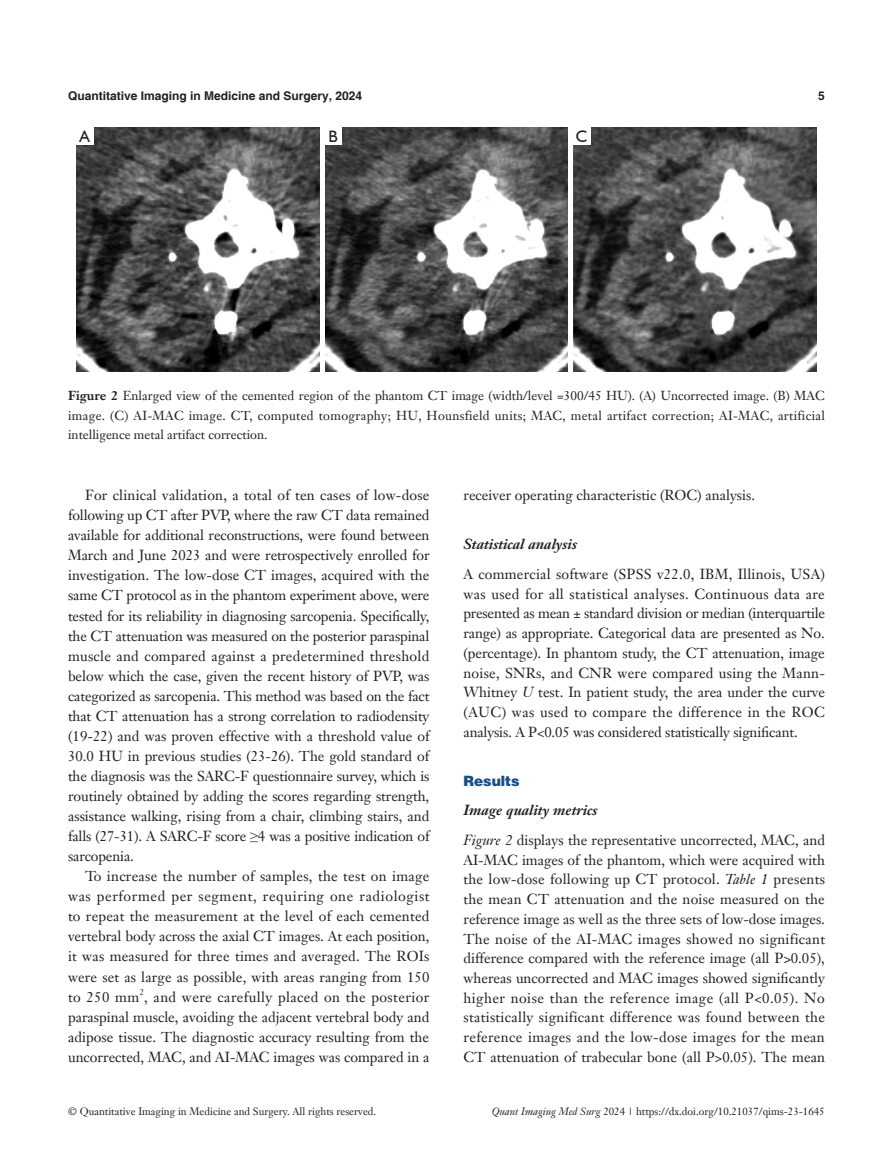
<style>
.page{position:relative;width:893px;height:1170px;background:#fff}
.page>*{position:absolute;margin:0;border:0;box-sizing:border-box;transform-origin:0 0}
.t1{font:16.5px "Humanist 521 BT";color:#231f20}
.t2{font:14.25px/20.1px "Janson Text LT";color:#231f20;text-align:justify}
._2ji-6_5{font:italic 700 14.25px "Janson Text LT";color:#231f20}
._1ji-6_5{font:900 14.25px "Helvetica";color:#1c5085}
.C-tuzhu{font:12.75px/19.5px "Janson Text LT";color:#231f20;text-align:justify}
.t3{font:700 12px "Helvetica";color:#231f20}
.t4{font:10.5px "Janson Text LT";color:#231f20}
.t5{font:8.25px "Janson Text LT";color:#231f20}
.s1{font-weight:700}
.s2{font-family:"Times New Roman"}
.s3{font-style:italic}
</style>
<div class="page">
<img style="left:76px;top:128px;width:741px;height:244px">
<div style="left:76px;top:128px;width:17px;height:17px;background:#fff"></div>
<div style="left:325px;top:128px;width:17px;height:17px;background:#fff"></div>
<div style="left:573px;top:128px;width:17px;height:17px;background:#fff"></div>
<div style="left:320px;top:128px;width:5px;height:244px;background:#fff"></div>
<hr style="left:569px;top:128px;width:4px;height:244px;background:#fff">
<p class="t3" style="left:68px;top:88px;width:296px">Quantitative Imaging in Medicine and Surgery, 2024</p>
<p class="t3" style="left:818px;top:88px;width:8px">5</p>
<p class="t1" style="left:79px;top:126px;width:12px">A</p>
<p class="t1" style="left:328px;top:126px;width:11px">B</p>
<p class="t1" style="left:576px;top:126px;width:13px">C</p>
<p class="C-tuzhu" style="left:68px;top:386px;width:759px"><span class="s1">Figure 2</span> Enlarged view of the cemented region of the phantom CT image (width/level =300/45 HU). (A) Uncorrected image. (B) MAC image. (C) AI-MAC image. CT, computed tomography; HU, Hounsfield units; MAC, metal artifact correction; AI-MAC, artificial intelligence metal artifact correction.</p>
<p class="t2" style="left:68px;top:485px;width:363px;text-indent:17px">For clinical validation, a total of ten cases of low-dose following up CT after PVP, where the raw CT data remained available for additional reconstructions, were found between March and June 2023 and were retrospectively enrolled for investigation. The low-dose CT images, acquired with the same CT protocol as in the phantom experiment above, were tested for its reliability in diagnosing sarcopenia. Specifically, the CT attenuation was measured on the posterior paraspinal muscle and compared against a predetermined threshold below which the case, given the recent history of PVP, was categorized as sarcopenia. This method was based on the fact that CT attenuation has a strong correlation to radiodensity (19-22) and was proven effective with a threshold value of 30.0 HU in previous studies (23-26). The gold standard of the diagnosis was the SARC-F questionnaire survey, which is routinely obtained by adding the scores regarding strength, assistance walking, rising from a chair, climbing stairs, and falls (27-31). A SARC-F score <span class="s2">≥</span>4 was a positive indication of sarcopenia.</p>
<p class="t2" style="left:68px;top:866px;width:363px;text-indent:17px">To increase the number of samples, the test on image was performed per segment, requiring one radiologist to repeat the measurement at the level of each cemented vertebral body across the axial CT images. At each position, it was measured for three times and averaged. The ROIs were set as large as possible, with areas ranging from 150 to 250 mm , and were carefully placed on the posterior</p>
<p class="t5" style="left:140px;top:986px;width:6px">2</p>
<p class="t2" style="left:68px;top:1006px;width:363px">paraspinal muscle, avoiding the adjacent vertebral body and adipose tissue. The diagnostic accuracy resulting from the uncorrected, MAC, and AI-MAC images was compared in a</p>
<p class="t2" style="left:463px;top:485px;width:293px">receiver operating characteristic (ROC) analysis.</p>
<p class="_2ji-6_5" style="left:463px;top:535px;width:115px">Statistical analysis</p>
<p class="t2" style="left:463px;top:564px;width:363px;line-height:19.6px">A commercial software (SPSS v22.0, IBM, Illinois, USA) was used for all statistical analyses. Continuous data are presented as mean ± standard division or median (interquartile range) as appropriate. Categorical data are presented as No. (percentage). In phantom study, the CT attenuation, image noise, SNRs, and CNR were compared using the Mann-Whitney <span class="s3">U</span> test. In patient study, the area under the curve (AUC) was used to compare the difference in the ROC analysis. A P&lt;0.05 was considered statistically significant.</p>
<p class="_1ji-6_5" style="left:463px;top:771px;width:58px">Results</p>
<p class="_2ji-6_5" style="left:463px;top:801px;width:136px">Image quality metrics</p>
<p class="t2" style="left:463px;top:830px;width:363px;line-height:19.6px"><span class="s3">Figure 2</span> displays the representative uncorrected, MAC, and AI-MAC images of the phantom, which were acquired with the low-dose following up CT protocol. <span class="s3">Table 1</span> presents the mean CT attenuation and the noise measured on the reference image as well as the three sets of low-dose images.<br>The noise of the AI-MAC images showed no significant difference compared with the reference image (all P<span class="s3">&gt;</span>0.05), whereas uncorrected and MAC images showed significantly higher noise than the reference image (all P&lt;0.05). No statistically significant difference was found between the reference images and the low-dose images for the mean CT attenuation of trabecular bone (all P&gt;0.05). The mean</p>
<p class="t4" style="left:68px;top:1104px;width:310px">© Quantitative Imaging in Medicine and Surgery. All rights reserved.</p>
<p class="t4" style="left:492px;top:1104px;width:334px"><span class="s3">Quant Imaging Med Surg</span> 2024 | https://dx.doi.org/10.21037/qims-23-1645</p>
</div>
